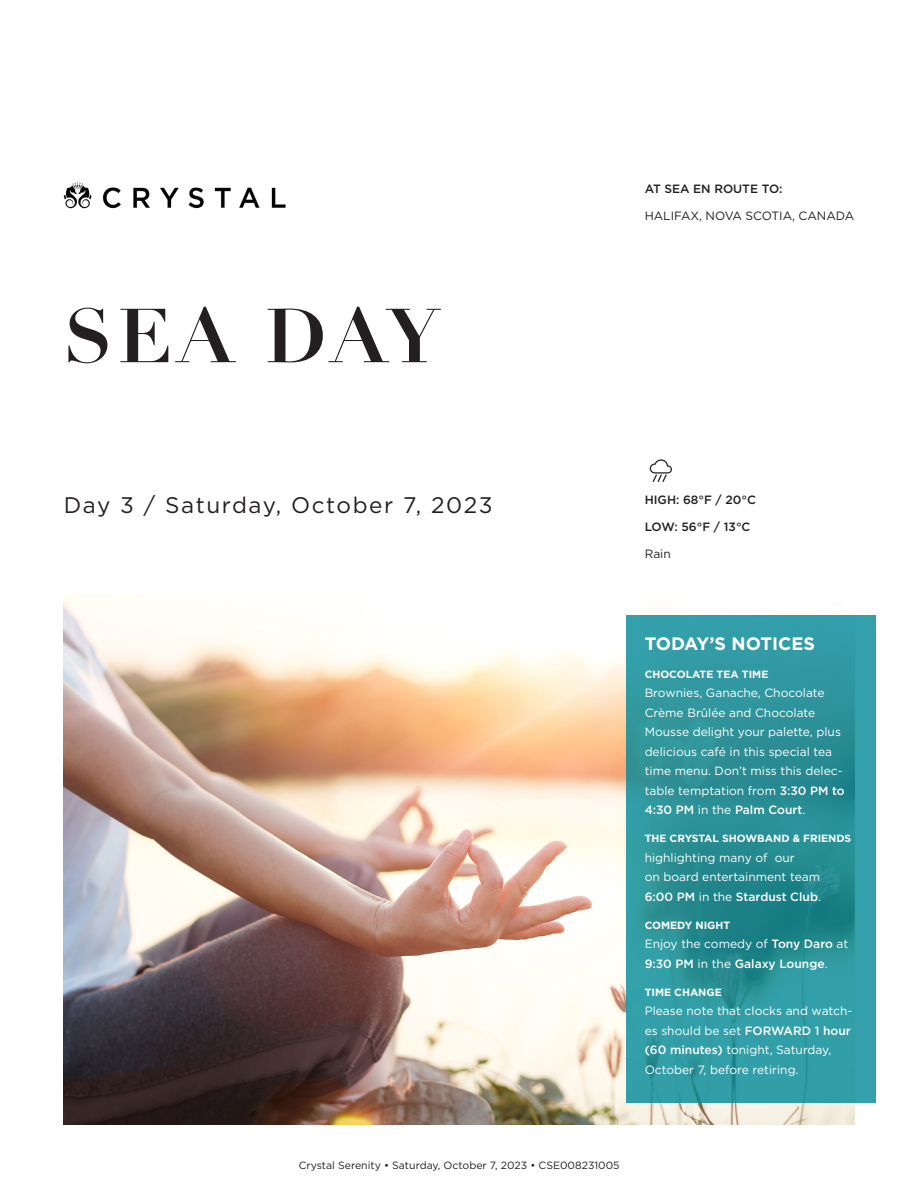
<style>
.page{position:relative;width:918px;height:1188px;background:#fff}
.page>*{position:absolute;margin:0;border:0;box-sizing:border-box;transform-origin:0 0}
.t1{font:700 75px "Didot LT Pro";letter-spacing:.06em;color:#231f20}
.t2{font:22.5px "Gotham";letter-spacing:.07em;color:#231f20}
.t3{font:700 18px "Gotham";color:#fff}
.t4{font:12px/19.5px "Gotham";color:#fff}
.t5{font:500 12px/19.5px "Gotham";color:#fff}
.t6{font:500 12px "Gotham";color:#231f20}
.t7{font:12px "Gotham";color:#231f20}
.t8{font:700 10.5px "Gotham";color:#fff}
.t9{font:10.5px "Gotham";color:#231f20}
.s1{font-weight:500}
.s2{font-weight:400}
</style>
<div class="page">
<img style="left:64px;top:594px;width:790px;height:530px">
<svg style="left:627px;top:615px;width:249px;height:488px;background:#2c949c"></svg>
<img style="left:64px;top:183px;width:13px;height:26px">
<img style="left:77px;top:183px;width:209px;height:26px">
<svg style="left:650px;top:459px;width:22px;height:23px"></svg>
<p class="t1" style="left:64px;top:289px;width:377px">SEA DAY</p>
<p class="t6" style="left:645px;top:180px;width:139px">AT SEA EN ROUTE TO:</p>
<p class="t7" style="left:645px;top:208px;width:211px">HALIFAX, NOVA SCOTIA, CANADA</p>
<p class="t2" style="left:64px;top:490px;width:430px">Day 3 / Saturday, October 7, 2023</p>
<p class="t6" style="left:645px;top:492px;width:113px">HIGH: 68°F / 20°C</p>
<p class="t6" style="left:645px;top:519px;width:107px">LOW: 56°F / 13°C</p>
<p class="t7" style="left:645px;top:546px;width:28px">Rain</p>
<p class="t3" style="left:645px;top:631px;width:172px">TODAY’S NOTICES</p>
<p class="t8" style="left:645px;top:667px;width:125px">CHOCOLATE TEA TIME</p>
<p class="t4" style="left:645px;top:683px;width:202px">Brownies, Ganache, Chocolate<br>Crème Brûlée and Chocolate<br>Mousse delight your palette, plus delicious café in this special tea time menu. Don’t miss this delec&shy;table temptation from <span class="s1">3:30 PM to<br>4:30 PM</span> in the <span class="s1">Palm Court</span>.</p>
<p class="t8" style="left:645px;top:831px;width:208px">THE CRYSTAL SHOWBAND &amp; FRIENDS</p>
<p class="t4" style="left:645px;top:847px;width:178px">highlighting many of our<br>on board entertainment team<br><span class="s1">6:00 PM</span> in the <span class="s1">Stardust Club</span>.</p>
<p class="t8" style="left:645px;top:918px;width:87px">COMEDY NIGHT</p>
<p class="t5" style="left:645px;top:934px;width:205px"><span class="s2">Enjoy the comedy of</span> Tony Daro <span class="s2">at<br></span>9:30 PM <span class="s2">in the</span> Galaxy Lounge<span class="s2">.</span></p>
<p class="t8" style="left:645px;top:985px;width:79px">TIME CHANGE</p>
<p class="t4" style="left:645px;top:1001px;width:209px">Please note that clocks and watch&shy;es should be set <span class="s1">FORWARD 1 hour (60 minutes)</span> tonight, Saturday,<br>October 7, before retiring.</p>
<p class="t9" style="left:299px;top:1158px;width:322px">Crystal Serenity • Saturday, October 7, 2023 • CSE008231005</p>
</div>
